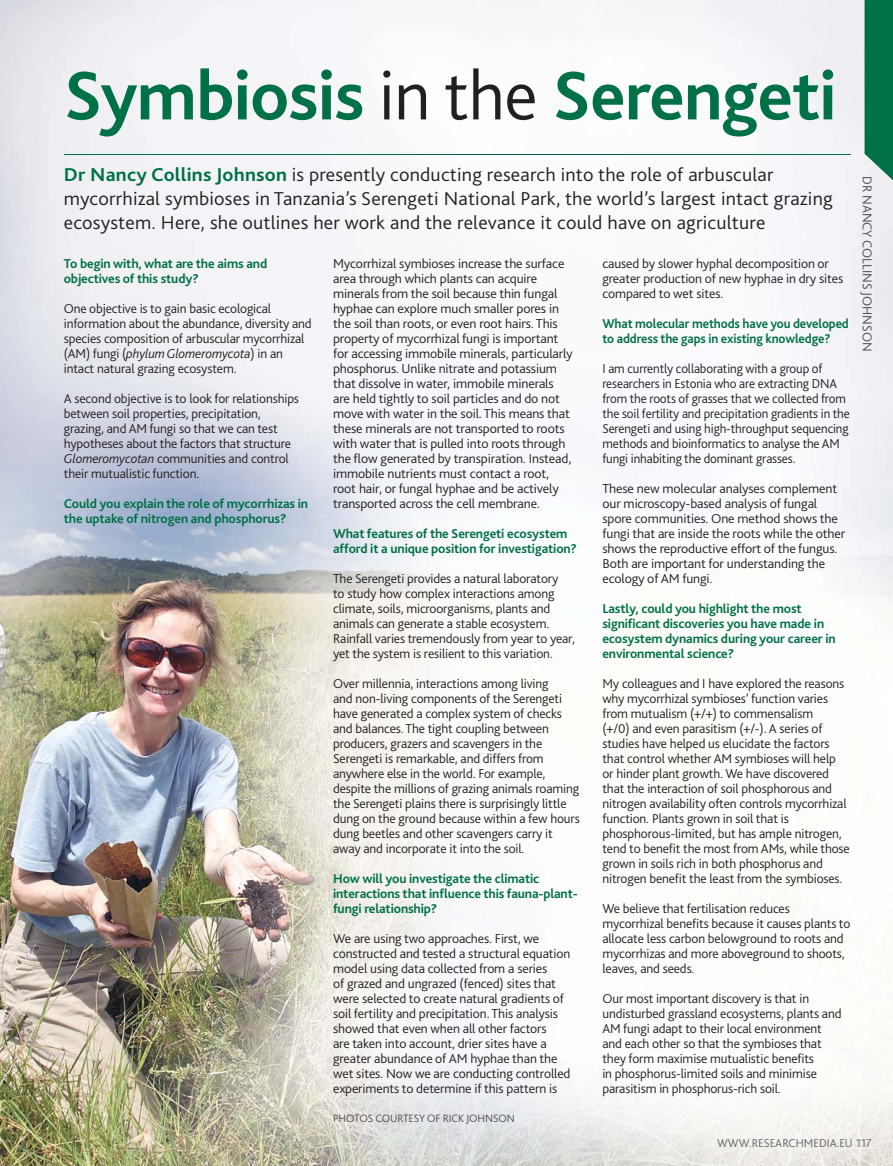
<style>
.page{position:relative;width:893px;height:1166px;background:#fff}
.page>*{position:absolute;margin:0;border:0;box-sizing:border-box;transform-origin:0 0}
.t1{font:700 72px "Bliss 2";letter-spacing:-.01em;color:#007046}
.t2{font:300 19.5px/24px "Bliss 2";letter-spacing:.01em;color:#231f20;scale:1.04 1}
.t3{font:300 13.5px/15px "Bliss 2";letter-spacing:-.01em;color:#231f20}
.t4{font:700 13.5px/15px "Bliss 2";letter-spacing:-.01em;color:#007046}
.t5{font:700 13.5px/15px "Bliss 2";letter-spacing:-.01em;color:#007046;scale:.96 1}
.t6{font:300 13.5px "Bliss 2";color:#4c4c4e}
.t7{font:300 12px "Bliss 2";color:#636466}
.t8{font:300 11.25px "Bliss 2";letter-spacing:-.01em;color:#4c4c4e}
.s1{font-weight:300;color:#231f20}
.s2{font-weight:700;color:#007046}
.s3{font-style:italic}
</style>
<div class="page">
<img style="left:0;top:0;width:893px;height:1165px">
<hr style="left:64px;top:154px;width:786px;height:1px;background:#007046">
<svg style="left:864px;top:0;width:29px;height:191px;background:#22815e"></svg>
<p class="t1" style="left:64px;top:68px;width:774px">Symbiosis <span class="s1">in the</span> Serengeti</p>
<p class="t2" style="left:64px;top:164px;width:741px"><span class="s2">Dr Nancy Collins Johnson</span> is presently conducting research into the role of arbuscular mycorrhizal symbioses in Tanzania’s Serengeti National Park, the world’s largest intact grazing ecosystem. Here, she outlines her work and the relevance it could have on agriculture</p>
<p class="t4" style="left:64px;top:257px;width:205px">To begin with, what are the aims and objectives of this study?</p>
<p class="t3" style="left:64px;top:302px;width:250px">One objective is to gain basic ecological information about the abundance, diversity and species composition of arbuscular mycorrhizal (AM) fungi (<span class="s3">phylum Glomeromycota</span>) in an intact natural grazing ecosystem.</p>
<p class="t3" style="left:64px;top:392px;width:237px">A second objective is to look for relationships between soil properties, precipitation, grazing, and AM fungi so that we can test hypotheses about the factors that structure <span class="s3">Glomeromycotan</span> communities and control their mutualistic function.</p>
<p class="t4" style="left:64px;top:497px;width:246px">Could you explain the role of mycorrhizas in the uptake of nitrogen and phosphorus?</p>
<p class="t3" style="left:333px;top:257px;width:241px">Mycorrhizal symbioses increase the surface area through which plants can acquire minerals from the soil because thin fungal hyphae can explore much smaller pores in the soil than roots, or even root hairs. This property of mycorrhizal fungi is important for accessing immobile minerals, particularly phosphorus. Unlike nitrate and potassium that dissolve in water, immobile minerals are held tightly to soil particles and do not move with water in the soil. This means that these minerals are not transported to roots with water that is pulled into roots through the flow generated by transpiration. Instead, immobile nutrients must contact a root, root hair, or fungal hyphae and be actively transported across the cell membrane.</p>
<p class="t4" style="left:333px;top:527px;width:246px">What features of the Serengeti ecosystem afford it a unique position for investigation?</p>
<p class="t3" style="left:333px;top:572px;width:243px">The Serengeti provides a natural laboratory<br>to study how complex interactions among climate, soils, microorganisms, plants and animals can generate a stable ecosystem.<br>Rainfall varies tremendously from year to year, yet the system is resilient to this variation.</p>
<p class="t3" style="left:333px;top:677px;width:248px">Over millennia, interactions among living<br>and non-living components of the Serengeti have generated a complex system of checks and balances. The tight coupling between producers, grazers and scavengers in the Serengeti is remarkable, and differs from anywhere else in the world. For example, despite the millions of grazing animals roaming the Serengeti plains there is surprisingly little dung on the ground because within a few hours dung beetles and other scavengers carry it away and incorporate it into the soil.</p>
<p class="t4" style="left:333px;top:872px;width:246px">How will you investigate the climatic interactions that influence this fauna-plant&shy;fungi relationship?</p>
<p class="t3" style="left:333px;top:932px;width:239px">We are using two approaches. First, we constructed and tested a structural equation model using data collected from a series<br>of grazed and ungrazed (fenced) sites that were selected to create natural gradients of soil fertility and precipitation. This analysis showed that even when all other factors<br>are taken into account, drier sites have a greater abundance of AM hyphae than the wet sites. Now we are conducting controlled experiments to determine if this pattern is</p>
<p class="t8" style="left:333px;top:1113px;width:183px">PHOTOS COURTESY OF RICK JOHNSON</p>
<p class="t3" style="left:602px;top:257px;width:242px">caused by slower hyphal decomposition or greater production of new hyphae in dry sites compared to wet sites.</p>
<p class="t5" style="left:602px;top:317px;width:258px">What molecular methods have you developed to address the gaps in existing knowledge?</p>
<p class="t3" style="left:602px;top:362px;width:249px">I am currently collaborating with a group of researchers in Estonia who are extracting DNA from the roots of grasses that we collected from the soil fertility and precipitation gradients in the Serengeti and using high-throughput sequencing methods and bioinformatics to analyse the AM fungi inhabiting the dominant grasses.</p>
<p class="t3" style="left:602px;top:482px;width:244px">These new molecular analyses complement our microscopy-based analysis of fungal spore communities. One method shows the fungi that are inside the roots while the other shows the reproductive effort of the fungus.<br>Both are important for understanding the ecology of AM fungi.</p>
<p class="t4" style="left:602px;top:602px;width:235px">Lastly, could you highlight the most significant discoveries you have made in ecosystem dynamics during your career in environmental science?</p>
<p class="t3" style="left:602px;top:677px;width:249px">My colleagues and I have explored the reasons why mycorrhizal symbioses’ function varies from mutualism (+/+) to commensalism<br>(+/0) and even parasitism (+/-). A series of studies have helped us elucidate the factors that control whether AM symbioses will help or hinder plant growth. We have discovered that the interaction of soil phosphorous and nitrogen availability often controls mycorrhizal function. Plants grown in soil that is phosphorous-limited, but has ample nitrogen, tend to benefit the most from AMs, while those grown in soils rich in both phosphorus and nitrogen benefit the least from the symbioses.</p>
<p class="t3" style="left:602px;top:902px;width:250px">We believe that fertilisation reduces mycorrhizal benefits because it causes plants to allocate less carbon belowground to roots and mycorrhizas and more aboveground to shoots, leaves, and seeds.</p>
<p class="t3" style="left:602px;top:992px;width:241px">Our most important discovery is that in undisturbed grassland ecosystems, plants and AM fungi adapt to their local environment and each other so that the symbioses that they form maximise mutualistic benefits<br>in phosphorus-limited soils and minimise parasitism in phosphorus-rich soil.</p>
<p class="t6" style="left:872px;top:176px;width:177px;rotate:90deg">DR NANCY COLLINS JOHNSON</p>
<p class="t7" style="left:717px;top:1138px;width:156px">WWW.RESEARCHMEDIA.EU 117</p>
</div>
